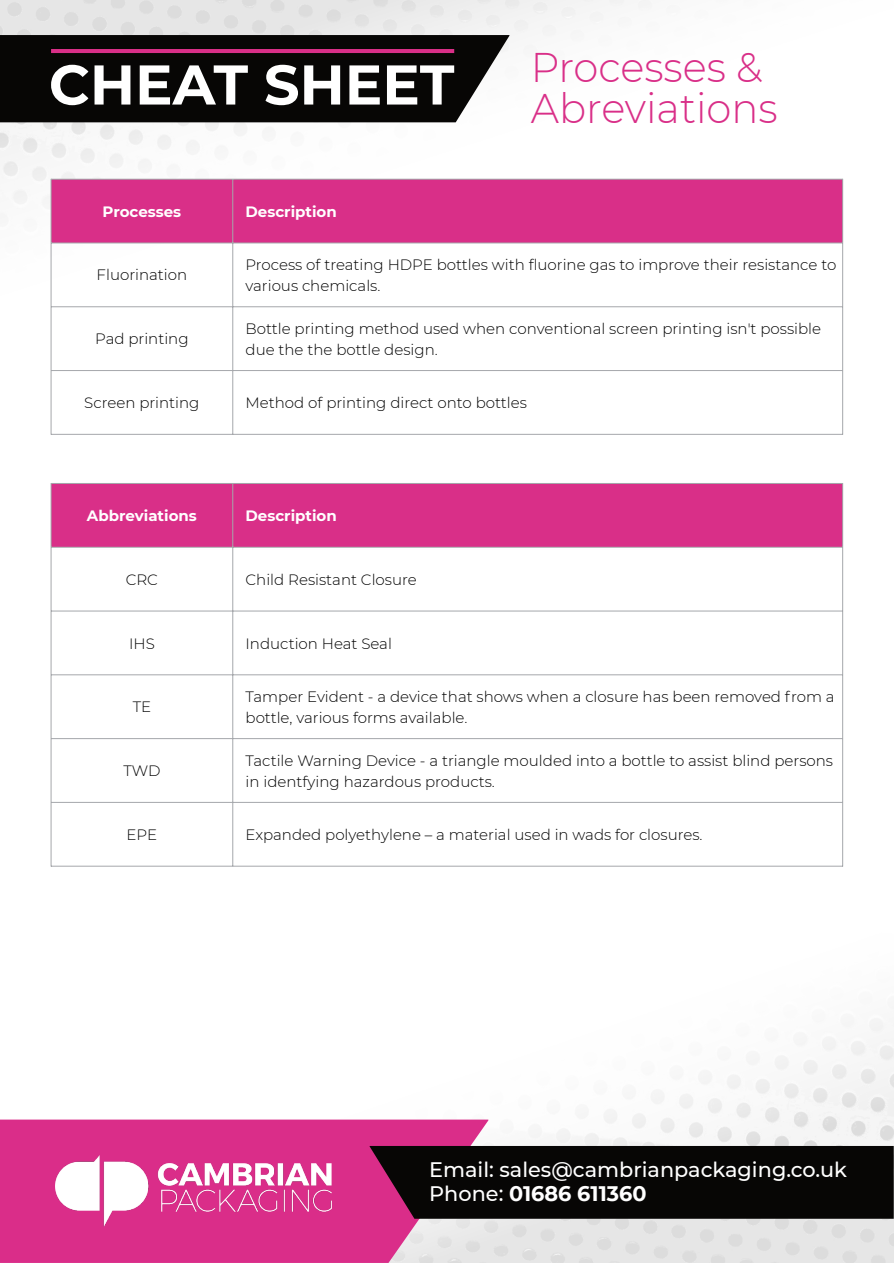
<style>
.page{position:relative;width:894px;height:1263px;background:#fff}
.page>*{position:absolute;margin:0;border:0;box-sizing:border-box;transform-origin:0 0}
.t1{font:700 55.95px "Montserrat";color:#fff}
.t2{font:300 41.4px/41.4px "Montserrat";color:#d92f88}
.t3{font:500 21px/24px "Montserrat";color:#fff}
.t4{font:300 15px/21px "Montserrat";color:#000}
.t5{font:700 15px "Montserrat";color:#fff}
.s1{font-weight:700}
</style>
<div class="page">
<img style="left:488px;top:1019px;width:405px;height:244px">
<img style="left:0;top:0;width:844px;height:296px">
<svg style="left:0;top:1119px;width:488px;height:144px;background:#db4092"></svg>
<div style="left:369px;top:1146px;width:524px;height:73px;background:#070605"></div>
<img style="left:56px;top:1156px;width:275px;height:71px">
<svg style="left:0;top:35px;width:509px;height:87px;background:#141312"></svg>
<div style="left:51px;top:179px;width:791px;height:64px;background:#d92f88"></div>
<hr style="left:51px;top:179px;width:1px;height:256px;background:#a5a7ab">
<hr style="left:842px;top:179px;width:1px;height:256px;background:#a5a7ab">
<hr style="left:232px;top:179px;width:1px;height:255px;background:#a5a7ab">
<hr style="left:51px;top:179px;width:791px;height:1px;background:#a5a7ab">
<hr style="left:51px;top:243px;width:791px;height:1px;background:#a5a7ab">
<hr style="left:51px;top:306px;width:791px;height:1px;background:#a5a7ab">
<hr style="left:51px;top:370px;width:791px;height:1px;background:#a5a7ab">
<hr style="left:51px;top:434px;width:791px;height:1px;background:#a5a7ab">
<div style="left:51px;top:483px;width:791px;height:64px;background:#d92f88"></div>
<hr style="left:51px;top:483px;width:1px;height:383px;background:#a5a7ab">
<hr style="left:842px;top:483px;width:1px;height:383px;background:#a5a7ab">
<hr style="left:232px;top:483px;width:1px;height:383px;background:#a5a7ab">
<hr style="left:51px;top:483px;width:791px;height:1px;background:#a5a7ab">
<hr style="left:51px;top:547px;width:791px;height:1px;background:#a5a7ab">
<hr style="left:51px;top:611px;width:791px;height:1px;background:#a5a7ab">
<hr style="left:51px;top:674px;width:791px;height:1px;background:#a5a7ab">
<hr style="left:51px;top:738px;width:791px;height:1px;background:#a5a7ab">
<hr style="left:51px;top:802px;width:791px;height:1px;background:#a5a7ab">
<hr style="left:51px;top:866px;width:791px;height:1px;background:#a5a7ab">
<hr style="left:51px;top:49px;width:403px;height:4px;background:#d92f88">
<h1 class="t1" style="left:49px;top:50px;width:407px">CHEAT SHEET</h1>
<h2 class="t2" style="left:530px;top:46px;width:248px">Processes &amp;<br>Abreviations</h2>
<p class="t5" style="left:103px;top:202px;width:80px">Processes</p>
<p class="t5" style="left:245px;top:202px;width:93px">Description</p>
<p class="t4" style="left:97px;top:265px;width:92px">Fluorination</p>
<p class="t4" style="left:245px;top:254px;width:592px">Process of treating HDPE bottles with fluorine gas to improve their resistance to various chemicals.</p>
<p class="t4" style="left:95px;top:328px;width:95px">Pad printing</p>
<p class="t4" style="left:245px;top:318px;width:577px">Bottle printing method used when conventional screen printing isn't possible due the the bottle design.</p>
<p class="t4" style="left:84px;top:392px;width:117px">Screen printing</p>
<p class="t4" style="left:245px;top:392px;width:283px">Method of printing direct onto bottles</p>
<p class="t5" style="left:87px;top:506px;width:111px">Abbreviations</p>
<p class="t5" style="left:245px;top:506px;width:93px">Description</p>
<p class="t4" style="left:126px;top:569px;width:34px">CRC</p>
<p class="t4" style="left:245px;top:569px;width:173px">Child Resistant Closure</p>
<p class="t4" style="left:129px;top:633px;width:27px">IHS</p>
<p class="t4" style="left:245px;top:633px;width:148px">Induction Heat Seal</p>
<p class="t4" style="left:133px;top:696px;width:20px">TE</p>
<p class="t4" style="left:245px;top:686px;width:590px">Tamper Evident - a device that shows when a closure has been removed from a bottle, various forms available.</p>
<p class="t4" style="left:123px;top:760px;width:39px">TWD</p>
<p class="t4" style="left:245px;top:750px;width:589px">Tactile Warning Device - a triangle moulded into a bottle to assist blind persons in identfying hazardous products.</p>
<p class="t4" style="left:126px;top:824px;width:32px">EPE</p>
<p class="t4" style="left:245px;top:824px;width:458px">Expanded polyethylene – a material used in wads for closures.</p>
<h3 class="t3" style="left:429px;top:1157px;width:419px">Email: sales@cambrianpackaging.co.uk<br>Phone: <span class="s1">01686 611360</span></h3>
</div>
